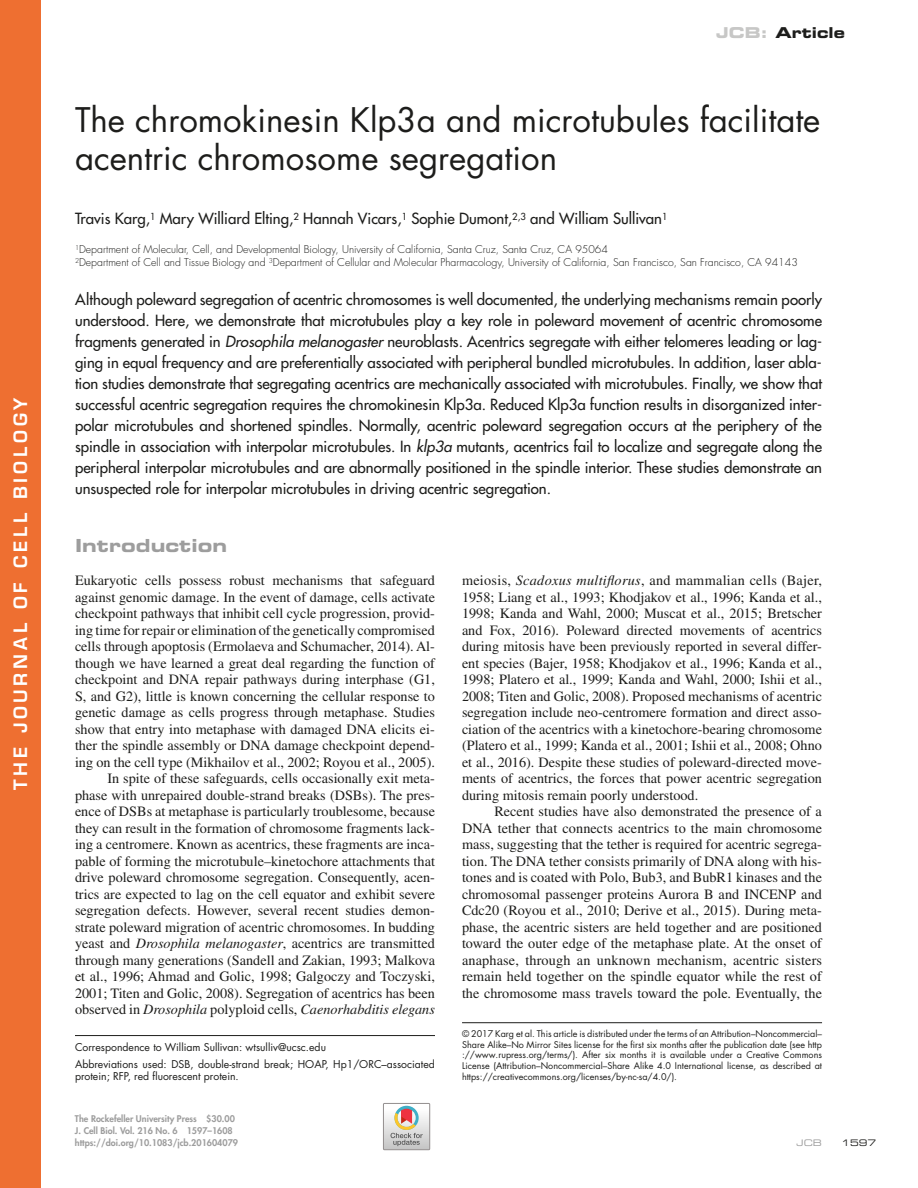
<style>
.page{position:relative;width:918px;height:1188px;background:#fff}
.page>*{position:absolute;margin:0;border:0;box-sizing:border-box;transform-origin:0 0}
.t1{font:33px/38.2px "Futura Std";color:#1d1d1b}
.t2{font:600 18px "Eurostile LT Std";letter-spacing:.205em;color:#fff}
.t3{font:18px "Eurostile LT Std Bold Ex 2";letter-spacing:.005em;color:#9d9d9d}
.t4{font:500 15px/21px "Futura Std";color:#1d1d1b;text-align:justify}
.t5{font:15px "Eurostile LT Std Bold Ex 2";color:#1d1d1b}
.t6{font:14.25px/16.5px "Times LT Std";color:#1d1d1b;text-align:justify}
.t7{font:300 10.5px/13.5px "Futura Std";color:#1d1d1b}
.t8{font:10.5px/16.8px "Futura Std";color:#1d1d1b}
.t9{font:9px/10.8px "Futura Std";color:#1d1d1b;text-align:justify}
.t10{font:800 9px/12px "Futura Std";color:#9d9d9d}
.t11{font:9px "Eurostile LT Std Ex 2";color:#1d1d1b}
.t12{font:9px "Eurostile LT Std Ex 2";color:#9d9d9d}
.s1{color:#c7c7c6}
.s2{font-style:italic}
</style>
<div class="page">
<div style="left:0;top:0;width:40px;height:1188px;background:#ee6f31"></div>
<svg style="left:383px;top:1103px;width:47px;height:47px"></svg>
<hr style="left:75px;top:1035px;width:360px;height:1px;background:#1d1d1b">
<hr style="left:462px;top:1022px;width:360px;height:1px;background:#1d1d1b">
<p class="t2" style="left:9px;top:790px;width:395px;rotate:-90deg">THE JOURNAL OF CELL BIOLOGY</p>
<p class="t5" style="left:716px;top:22px;width:130px"><span class="s1">JCB:</span> Article</p>
<h1 class="t1" style="left:75px;top:101px;width:747px">The chromokinesin Klp3a and microtubules facilitate acentric chromosome segregation</h1>
<p class="t4" style="left:75px;top:209px;width:594px">Travis Karg,<sup>1</sup> Mary Williard Elting,<sup>2</sup> Hannah Vicars,<sup>1</sup> Sophie Dumont,<sup>2,3</sup> and William Sullivan<sup>1</sup></p>
<p class="t7" style="left:75px;top:243px;width:724px"><sup>1</sup>Department of Molecular, Cell, and Developmental Biology, University of California, Santa Cruz, Santa Cruz, CA 95064<br><sup>2</sup>Department of Cell and Tissue Biology and <sup>3</sup>Department of Cellular and Molecular Pharmacology, University of California, San Francisco, San Francisco, CA 94143</p>
<p class="t4" style="left:75px;top:289px;width:749px">Although poleward segregation of acentric chromosomes is well documented, the underlying mechanisms remain poorly understood. Here, we demonstrate that microtubules play a key role in poleward movement of acentric chromosome fragments generated in <span class="s2">Drosophila melanogaster</span> neuroblasts. Acentrics segregate with either telomeres leading or lag&shy;ging in equal frequency and are preferentially associated with peripheral bundled microtubules. In addition, laser abla&shy;tion studies demonstrate that segregating acentrics are mechanically associated with microtubules. Finally, we show that successful acentric segregation requires the chromokinesin Klp3a. Reduced Klp3a function results in disorganized inter&shy;polar microtubules and shortened spindles. Normally, acentric poleward segregation occurs at the periphery of the spindle in association with interpolar microtubules. In <span class="s2">klp3a</span> mutants, acentrics fail to localize and segregate along the peripheral interpolar microtubules and are abnormally positioned in the spindle interior. These studies demonstrate an unsuspected role for interpolar microtubules in driving acentric segregation.</p>
<p class="t3" style="left:75px;top:533px;width:154px">Introduction</p>
<p class="t6" style="left:75px;top:572px;width:362px;text-align:right">Eukaryotic cells possess robust mechanisms that safeguard against genomic damage. In the event of damage, cells activate checkpoint pathways that inhibit cell cycle progression, provid&shy;ing time for repair or elimination of the genetically compromised cells through apoptosis (Ermolaeva and Schumacher, 2014). Al&shy;though we have learned a great deal regarding the function of checkpoint and DNA repair pathways during interphase (G1, S, and G2), little is known concerning the cellular response to genetic damage as cells progress through metaphase. Studies show that entry into metaphase with damaged DNA elicits ei&shy;ther the spindle assembly or DNA damage checkpoint depend&shy;ing on the cell type (Mikhailov et al., 2002; Royou et al., 2005).<br>In spite of these safeguards, cells occasionally exit meta&shy;phase with unrepaired double-strand breaks (DSBs). The pres&shy;ence of DSBs at metaphase is particularly troublesome, because they can result in the formation of chromosome fragments lack&shy;ing a centromere. Known as acentrics, these fragments are inca&shy;pable of forming the microtubule–kinetochore attachments that drive poleward chromosome segregation. Consequently, acen&shy;trics are expected to lag on the cell equator and exhibit severe segregation defects. However, several recent studies demon&shy;strate poleward migration of acentric chromosomes. In budding yeast and <span class="s2">Drosophila melanogaster</span>, acentrics are transmitted through many generations (Sandell and Zakian, 1993; Malkova et al., 1996; Ahmad and Golic, 1998; Galgoczy and Toczyski, 2001; Titen and Golic, 2008). Segregation of acentrics has been observed in <span class="s2">Drosophila</span> polyploid cells, <span class="s2">Caenorhabditis elegans</span></p>
<p class="t6" style="left:462px;top:572px;width:362px">meiosis, <span class="s2">Scadoxus multiflorus</span>, and mammalian cells (Bajer, 1958; Liang et al., 1993; Khodjakov et al., 1996; Kanda et al., 1998; Kanda and Wahl, 2000; Muscat et al., 2015; Bretscher and Fox, 2016). Poleward directed movements of acentrics during mitosis have been previously reported in several differ&shy;ent species (Bajer, 1958; Khodjakov et al., 1996; Kanda et al., 1998; Platero et al., 1999; Kanda and Wahl, 2000; Ishii et al., 2008; Titen and Golic, 2008). Proposed mechanisms of acentric segregation include neo-centromere formation and direct asso&shy;ciation of the acentrics with a kinetochore-bearing chromosome (Platero et al., 1999; Kanda et al., 2001; Ishii et al., 2008; Ohno et al., 2016). Despite these studies of poleward-directed move&shy;ments of acentrics, the forces that power acentric segregation during mitosis remain poorly understood.</p>
<p class="t6" style="left:462px;top:803px;width:362px;text-indent:32px">Recent studies have also demonstrated the presence of a DNA tether that connects acentrics to the main chromosome mass, suggesting that the tether is required for acentric segrega&shy;tion. The DNA tether consists primarily of DNA along with his&shy;tones and is coated with Polo, Bub3, and BubR1 kinases and the chromosomal passenger proteins Aurora B and INCENP and Cdc20 (Royou et al., 2010; Derive et al., 2015). During meta&shy;phase, the acentric sisters are held together and are positioned toward the outer edge of the metaphase plate. At the onset of anaphase, through an unknown mechanism, acentric sisters remain held together on the spindle equator while the rest of the chromosome mass travels toward the pole. Eventually, the</p>
<p class="t8" style="left:75px;top:1039px;width:362px">Correspondence to William Sullivan: wtsulliv@ucsc.edu<br>Abbreviations used: DSB, double-strand break; HOAP, Hp1/ORC–associated</p>
<p class="t8" style="left:75px;top:1068px;width:165px">protein; RFP, red fluorescent protein.</p>
<p class="t10" style="left:75px;top:1112px;width:165px">The Rockefeller University Press $30.00<br>J. Cell Biol. Vol. 216 No. 6 1597–1608 https://doi.org/10.1083/jcb.201604079</p>
<p class="t9" style="left:462px;top:1028px;width:362px">© 2017 Karg et al. This article is distributed under the terms of an Attribution–Noncommercial– Share Alike–No Mirror Sites license for the first six months after the publication date (see http ://www.rupress.org/terms/). After six months it is available under a Creative Commons License (Attribution–Noncommercial–Share Alike 4.0 International license, as described at https://creativecommons.org/licenses/by-nc-sa/4.0/).</p>
<p class="t12" style="left:796px;top:1136px;width:27px">JCB</p>
<p class="t11" style="left:842px;top:1136px;width:36px">1597</p>
</div>
